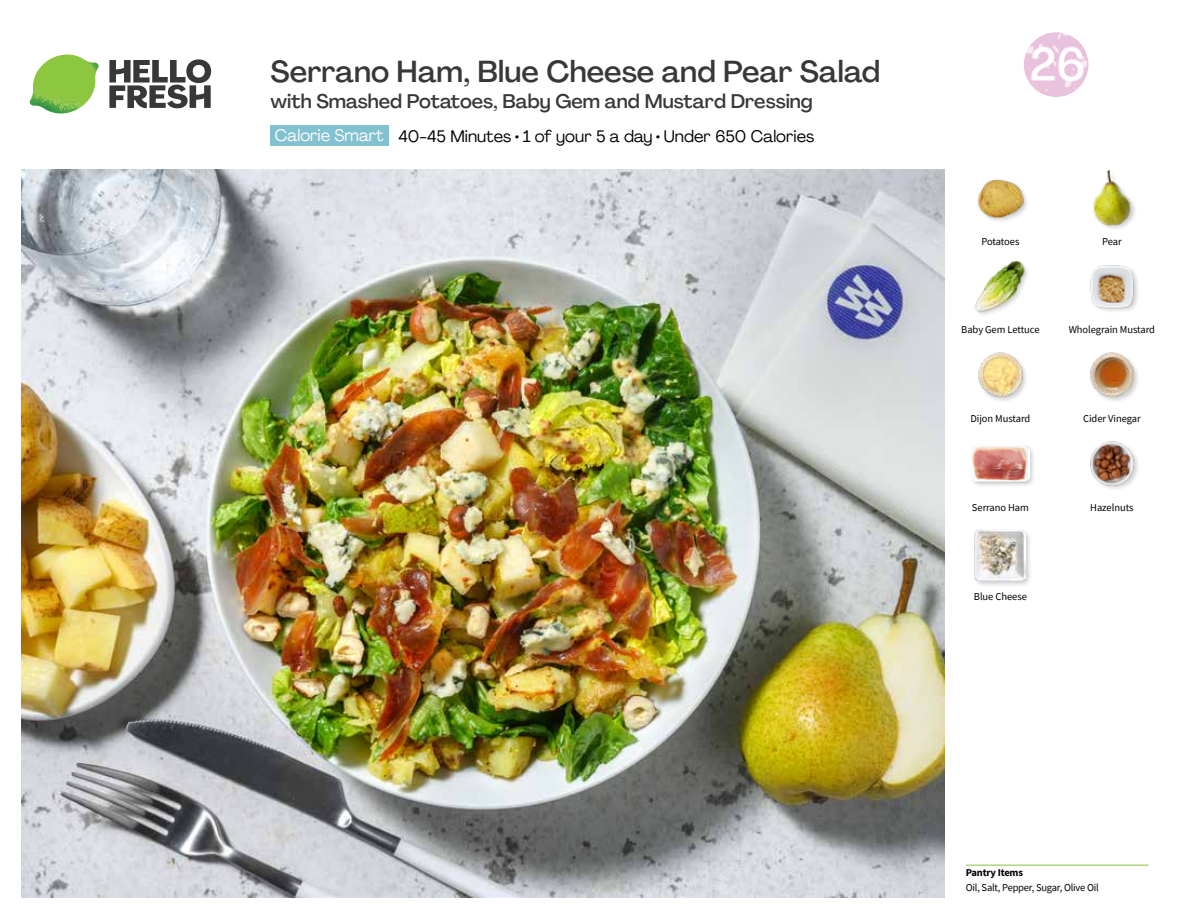
<style>
.page{position:relative;width:1188px;height:918px;background:#fff}
.page>*{position:absolute;margin:0;border:0;box-sizing:border-box;transform-origin:0 0}
.t1{font:500 30px "Agrandir";color:#383839}
.t2{font:500 19.5px "Agrandir";color:#383839}
.t3{font:16.5px "Agrandir";color:#000}
.t4{font:10.5px "Source Sans Pro";letter-spacing:-.005em;color:#000}
.t5{font:700 10.5px "Source Sans Pro";letter-spacing:-.02em;color:#000}
.s1{color:#fff}
</style>
<div class="page">
<svg style="left:109px;top:59px;width:102px;height:49px"></svg>
<img style="left:30px;top:55px;width:69px;height:59px">
<img style="left:21px;top:170px;width:924px;height:728px">
<hr style="left:966px;top:865px;width:183px;height:1px;background:#82c341">
<div style="left:271px;top:126px;width:118px;height:20px;background:#82c1cf"></div>
<div style="left:973px;top:529px;width:60px;height:59px;background:#000;opacity:.2"></div>
<img style="left:975px;top:530px;width:51px;height:51px">
<img style="left:978px;top:352px;width:48px;height:49px">
<div style="left:971px;top:445px;width:65px;height:44px;background:#000;opacity:.2"></div>
<img style="left:972px;top:445px;width:57px;height:44px">
<img style="left:1090px;top:441px;width:48px;height:48px">
<img style="left:1090px;top:352px;width:48px;height:49px">
<img style="left:977px;top:179px;width:50px;height:42px">
<img style="left:974px;top:260px;width:54px;height:55px">
<img style="left:1090px;top:265px;width:48px;height:46px">
<div style="left:1092px;top:170px;width:46px;height:62px;background:#000;opacity:.2"></div>
<img style="left:1092px;top:170px;width:46px;height:56px">
<svg style="left:1024px;top:32px;width:65px;height:65px"></svg>
<h1 class="t1" style="left:271px;top:53px;width:611px">Serrano Ham, Blue Cheese and Pear Salad</h1>
<h2 class="t2" style="left:271px;top:89px;width:544px">with Smashed Potatoes, Baby Gem and Mustard Dressing</h2>
<h3 class="t3" style="left:275px;top:126px;width:541px"><span class="s1">Calorie Smart</span> 40-45 Minutes • 1 of your 5 a day • Under 650 Calories</h3>
<p class="t4" style="left:981px;top:234px;width:40px">Potatoes</p>
<p class="t4" style="left:1102px;top:234px;width:21px">Pear</p>
<p class="t4" style="left:961px;top:323px;width:80px">Baby Gem Lettuce</p>
<p class="t4" style="left:1069px;top:323px;width:88px">Wholegrain Mustard</p>
<p class="t4" style="left:970px;top:412px;width:62px">Dijon Mustard</p>
<p class="t4" style="left:1083px;top:412px;width:59px">Cider Vinegar</p>
<p class="t4" style="left:972px;top:501px;width:58px">Serrano Ham</p>
<p class="t4" style="left:1090px;top:501px;width:45px">Hazelnuts</p>
<p class="t4" style="left:974px;top:589px;width:55px">Blue Cheese</p>
<p class="t5" style="left:966px;top:866px;width:59px">Pantry Items</p>
<p class="t4" style="left:966px;top:880px;width:135px">Oil, Salt, Pepper, Sugar, Olive Oil</p>
</div>
